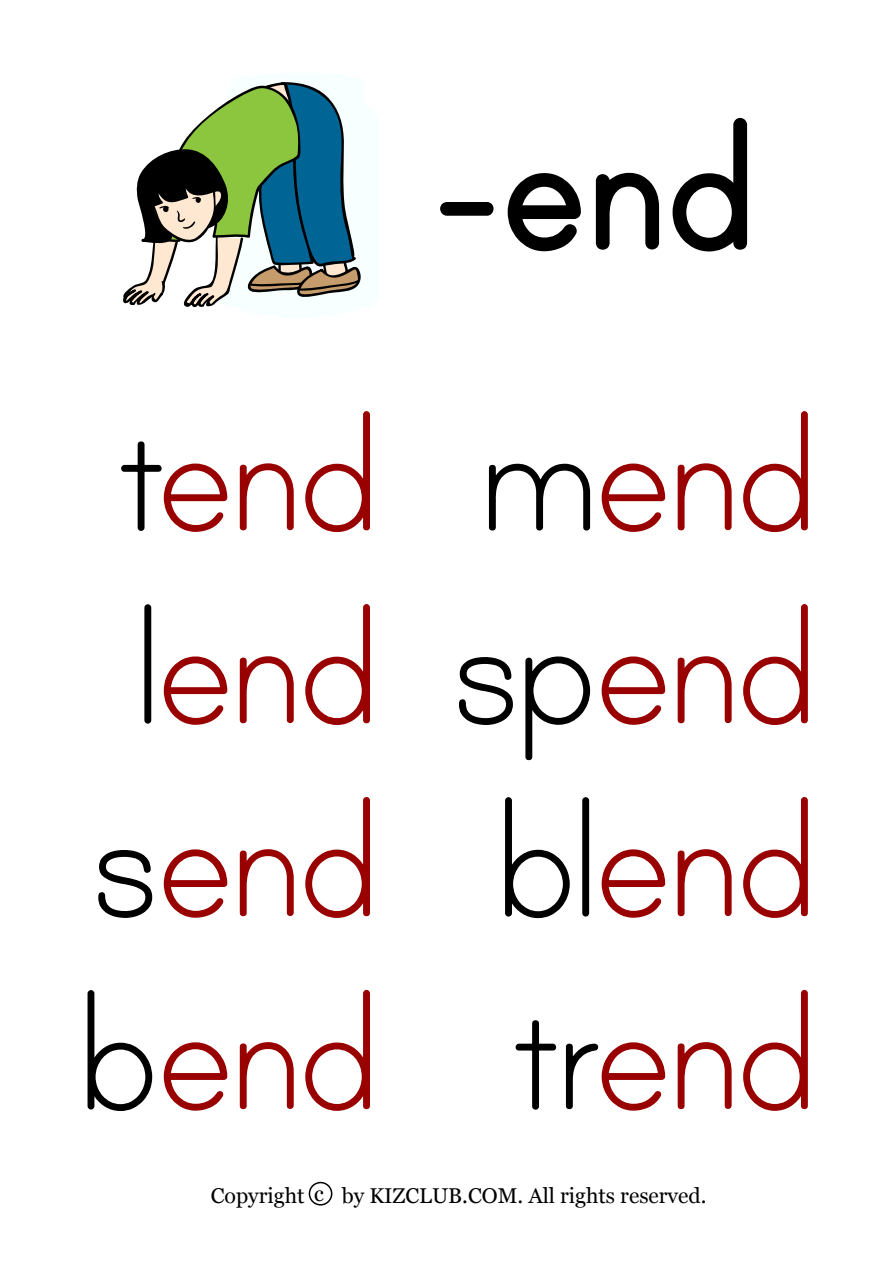
<style>
.page{position:relative;width:893px;height:1263px;background:#fff}
.page>*{position:absolute;margin:0;border:0;box-sizing:border-box;transform-origin:0 0}
.t1{font:700 217.8px "Print";color:#000}
.t2{font:192px/192.9px "Print Clearly";letter-spacing:-.06em;color:#900}
.t3{font:21.3px "Georgia";color:#000}
.s1{color:#000}
</style>
<div class="page">
<svg style="left:121px;top:441px;width:107px;height:91px"></svg>
<svg style="left:239px;top:463px;width:55px;height:68px"></svg>
<svg style="left:305px;top:411px;width:65px;height:122px"></svg>
<svg style="left:144px;top:604px;width:8px;height:120px"></svg>
<svg style="left:163px;top:656px;width:65px;height:69px"></svg>
<svg style="left:239px;top:656px;width:55px;height:68px"></svg>
<svg style="left:305px;top:604px;width:65px;height:121px"></svg>
<svg style="left:98px;top:850px;width:55px;height:68px"></svg>
<svg style="left:163px;top:849px;width:65px;height:69px"></svg>
<svg style="left:239px;top:849px;width:55px;height:68px"></svg>
<svg style="left:305px;top:797px;width:65px;height:121px"></svg>
<svg style="left:87px;top:990px;width:66px;height:121px"></svg>
<svg style="left:163px;top:1042px;width:65px;height:69px"></svg>
<svg style="left:239px;top:1042px;width:55px;height:68px"></svg>
<svg style="left:305px;top:989px;width:65px;height:122px"></svg>
<svg style="left:488px;top:463px;width:103px;height:68px"></svg>
<svg style="left:601px;top:463px;width:65px;height:69px"></svg>
<svg style="left:677px;top:463px;width:55px;height:68px"></svg>
<svg style="left:743px;top:411px;width:65px;height:122px"></svg>
<svg style="left:459px;top:657px;width:54px;height:68px"></svg>
<svg style="left:525px;top:656px;width:66px;height:105px"></svg>
<svg style="left:601px;top:656px;width:65px;height:69px"></svg>
<svg style="left:677px;top:656px;width:55px;height:68px"></svg>
<svg style="left:743px;top:604px;width:65px;height:121px"></svg>
<svg style="left:505px;top:797px;width:65px;height:122px"></svg>
<svg style="left:582px;top:797px;width:8px;height:120px"></svg>
<svg style="left:601px;top:849px;width:65px;height:69px"></svg>
<svg style="left:677px;top:849px;width:55px;height:68px"></svg>
<svg style="left:743px;top:797px;width:65px;height:121px"></svg>
<svg style="left:515px;top:1020px;width:42px;height:90px"></svg>
<svg style="left:565px;top:1042px;width:101px;height:69px"></svg>
<svg style="left:677px;top:1042px;width:55px;height:68px"></svg>
<svg style="left:743px;top:989px;width:65px;height:122px"></svg>
<div style="left:309px;top:1182px;width:23px;height:23px;border:2px solid #000;border-radius:50%"></div>
<svg style="left:123px;top:82px;width:238px;height:226px"></svg>
<h1 class="t1" style="left:429px;top:85px;width:335px">-end</h1>
<h2 class="t2" style="left:75px;top:376px;width:747px"><span class="s1">t</span>end<br><span class="s1">l</span>end <span class="s1">sp</span>end <span class="s1">s</span>end<br><span class="s1">b</span>end</h2>
<h2 class="t2" style="left:476px;top:280px;width:345px;line-height:385.8px"><span class="s1">m</span>end <span class="s1">bl</span>end</h2>
<h2 class="t2" style="left:507px;top:955px;width:315px"><span class="s1">tr</span>end</h2>
<p class="t3" style="left:211px;top:1180px;width:497px">Copyright c by KIZCLUB.COM. All rights reserved.</p>
</div>
